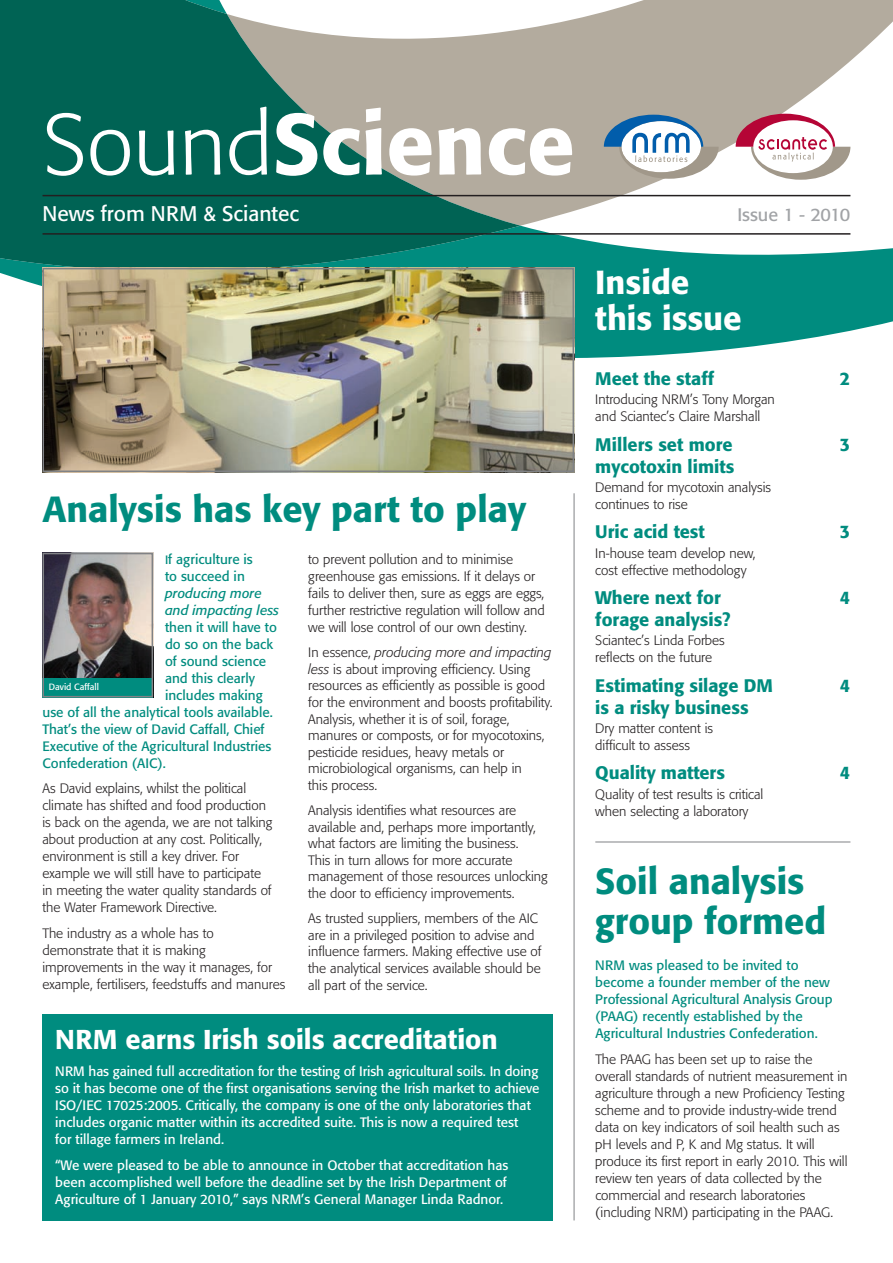
<style>
.page{position:relative;width:893px;height:1263px;background:#fff}
.page>*{position:absolute;margin:0;border:0;box-sizing:border-box;transform-origin:0 0}
.t1{font:500 85.5px "Formata";color:#fff}
.t2{font:500 36px/40.5px "Formata";color:#008c7f}
.t3{font:500 33px/36px "Formata";color:#fff}
.t4{font:500 27px "Formata";color:#fff}
.t5{font:21px "Formata";color:#fff}
.t6{font:500 18px "Formata";color:#008c7f}
.t7{font:18px "Formata";color:#a1a3a6}
.t8{font:300 13.5px/17px "Formata";color:#231f20}
.t9{font:13.5px/17px "Formata";color:#fff}
.t10{font:13.5px/17px "Formata";color:#008c7f}
.t11{font:italic 13.5px/17px "Formata";color:#008c7f}
.t12{font:9px "Formata";color:#fff}
.s1{font-weight:300}
.s2{font-size:12px}
.s3{font-style:italic}
</style>
<div class="page">
<div style="left:43px;top:1014px;width:510px;height:206px;background:#008c7f"></div>
<svg style="left:3px;top:0;width:890px;height:362px"></svg>
<svg style="left:0;top:0;width:520px;height:274px;background:#3e8173"></svg>
<img style="left:46px;top:271px;width:525px;height:198px">
<div style="left:43px;top:268px;width:531px;height:204px;border:2px solid #808285"></div>
<hr style="left:574px;top:493px;width:1px;height:727px;background:#808285">
<hr style="left:43px;top:195px;width:807px;height:1px;background:#231f20">
<hr style="left:43px;top:233px;width:807px;height:2px;background:#231f20">
<svg style="left:604px;top:115px;width:115px;height:64px"></svg>
<svg style="left:736px;top:114px;width:114px;height:66px"></svg>
<hr style="left:595px;top:842px;width:255px;height:1px;background:#808285">
<img style="left:46px;top:556px;width:104px;height:122px">
<div style="left:43px;top:678px;width:110px;height:19px;background:#008c7f"></div>
<div style="left:43px;top:553px;width:110px;height:144px;border:2px solid #808285"></div>
<h1 class="t1" style="left:43px;top:108px;width:534px"><span class="s1">Sound</span>Science</h1>
<h3 class="t5" style="left:43px;top:205px;width:258px">News from NRM &amp; Sciantec</h3>
<h3 class="t7" style="left:737px;top:207px;width:115px">Issue 1 - 2010</h3>
<h2 class="t2" style="left:43px;top:492px;width:485px">Analysis has key part to play</h2>
<p class="t10" style="left:165px;top:551px;width:89px"><span class="s2">I</span>f agriculture is to succeed in</p>
<p class="t11" style="left:165px;top:585px;width:116px">producing more and impacting less</p>
<p class="t10" style="left:165px;top:619px;width:113px">then it will have to</p>
<p class="t10" style="left:165px;top:637px;width:110px">do so on the back</p>
<p class="t10" style="left:165px;top:654px;width:103px">of sound science</p>
<p class="t10" style="left:165px;top:671px;width:91px">and this clearly</p>
<p class="t10" style="left:165px;top:688px;width:99px">includes making</p>
<p class="t10" style="left:43px;top:705px;width:232px">use of all the analytical tools available.</p>
<p class="t10" style="left:43px;top:722px;width:224px">That’s the view of David Caffall, Chief</p>
<p class="t10" style="left:43px;top:739px;width:230px">Executive of the Agricultural Industries</p>
<p class="t10" style="left:43px;top:756px;width:125px">Confederation (AIC).</p>
<p class="t8" style="left:43px;top:781px;width:231px">As David explains, whilst the political climate has shifted and food production is back on the agenda, we are not talking about production at any cost. Politically, environment is still a key driver. For example we will still have to participate in meeting the water quality standards of the Water Framework Directive.</p>
<p class="t8" style="left:43px;top:926px;width:244px">The industry as a whole has to demonstrate that it is making improvements in the way it manages, for example, fertilisers, feedstuffs and manures</p>
<p class="t8" style="left:308px;top:551px;width:238px">to prevent pollution and to minimise greenhouse gas emissions. If it delays or fails to deliver then, sure as eggs are eggs, further restrictive regulation will follow and we will lose control of our own destiny.</p>
<p class="t8" style="left:308px;top:645px;width:246px">In essence, <span class="s3">producing more and impacting less</span> is about improving efficiency. Using resources as efficiently as possible is good for the environment and boosts profitability.<br>Analysis, whether it is of soil, forage, manures or composts, or for myocotoxins, pesticide residues, heavy metals or microbiological organisms, can help in<br>this process.</p>
<p class="t8" style="left:308px;top:803px;width:241px">Analysis identifies what resources are available and, perhaps more importantly, what factors are limiting the business.<br>This in turn allows for more accurate management of those resources unlocking the door to efficiency improvements.</p>
<p class="t8" style="left:308px;top:911px;width:235px">As trusted suppliers, members of the AIC are in a privileged position to advise and influence farmers. Making effective use of the analytical services available should be all part of the service.</p>
<p class="t12" style="left:49px;top:682px;width:52px">David Caffall</p>
<h3 class="t4" style="left:55px;top:1027px;width:444px">NRM earns Irish soils accreditation</h3>
<p class="t9" style="left:55px;top:1064px;width:486px">NRM has gained full accreditation for the testing of Irish agricultural soils. In doing so it has become one of the first organisations serving the Irish market to achieve ISO/IEC 17025:2005. Critically, the company is one of the only laboratories that includes organic matter within its accredited suite. This is now a required test<br>for tillage farmers in Ireland.</p>
<p class="t9" style="left:55px;top:1157px;width:454px;text-align:justify">“We were pleased to be able to announce in October that accreditation has been accomplished well before the deadline set by the Irish Department of Agriculture of 1 January 2010,” says NRM’s General Manager Linda Radnor.</p>
<h3 class="t3" style="left:595px;top:267px;width:148px">Inside this issue</h3>
<h3 class="t6" style="left:595px;top:371px;width:120px">Meet the staff</h3>
<h3 class="t6" style="left:840px;top:371px;width:12px">2</h3>
<p class="t8" style="left:595px;top:392px;width:181px">Introducing NRM’s Tony Morgan and Sciantec’s Claire Marshall</p>
<h3 class="t6" style="left:595px;top:436px;width:139px">Millers set more</h3>
<h3 class="t6" style="left:840px;top:436px;width:12px">3</h3>
<h3 class="t6" style="left:595px;top:459px;width:141px">mycotoxin limits</h3>
<p class="t8" style="left:595px;top:480px;width:177px">Demand for mycotoxin analysis continues to rise</p>
<h3 class="t6" style="left:595px;top:524px;width:111px">Uric acid test</h3>
<h3 class="t6" style="left:840px;top:524px;width:12px">3</h3>
<p class="t8" style="left:595px;top:545px;width:162px">In-house team develop new, cost effective methodology</p>
<h3 class="t6" style="left:595px;top:590px;width:127px">Where next for</h3>
<h3 class="t6" style="left:840px;top:590px;width:12px">4</h3>
<h3 class="t6" style="left:595px;top:612px;width:137px">forage analysis?</h3>
<p class="t8" style="left:595px;top:633px;width:131px">Sciantec’s Linda Forbes reflects on the future</p>
<h3 class="t6" style="left:595px;top:677px;width:179px">Estimating silage DM</h3>
<h3 class="t6" style="left:840px;top:677px;width:12px">4</h3>
<h3 class="t6" style="left:595px;top:700px;width:155px">is a risky business</h3>
<p class="t8" style="left:595px;top:721px;width:119px">Dry matter content is difficult to assess</p>
<h3 class="t6" style="left:595px;top:765px;width:131px">Quality matters</h3>
<h3 class="t6" style="left:840px;top:765px;width:12px">4</h3>
<p class="t8" style="left:595px;top:786px;width:170px">Quality of test results is critical when selecting a laboratory</p>
<h2 class="t2" style="left:595px;top:864px;width:232px">Soil analysis group formed</h2>
<p class="t10" style="left:595px;top:958px;width:239px">NRM was pleased to be invited to become a founder member of the new Professional Agricultural Analysis Group (PAAG) recently established by the Agricultural Industries Confederation.</p>
<p class="t8" style="left:595px;top:1052px;width:254px">The PAAG has been set up to raise the overall standards of nutrient measurement in agriculture through a new Proficiency Testing scheme and to provide industry-wide trend data on key indicators of soil health such as pH levels and P, K and Mg status. It will produce its first report in early 2010. This will review ten years of data collected by the commercial and research laboratories (including NRM) participating in the PAAG.</p>
</div>
